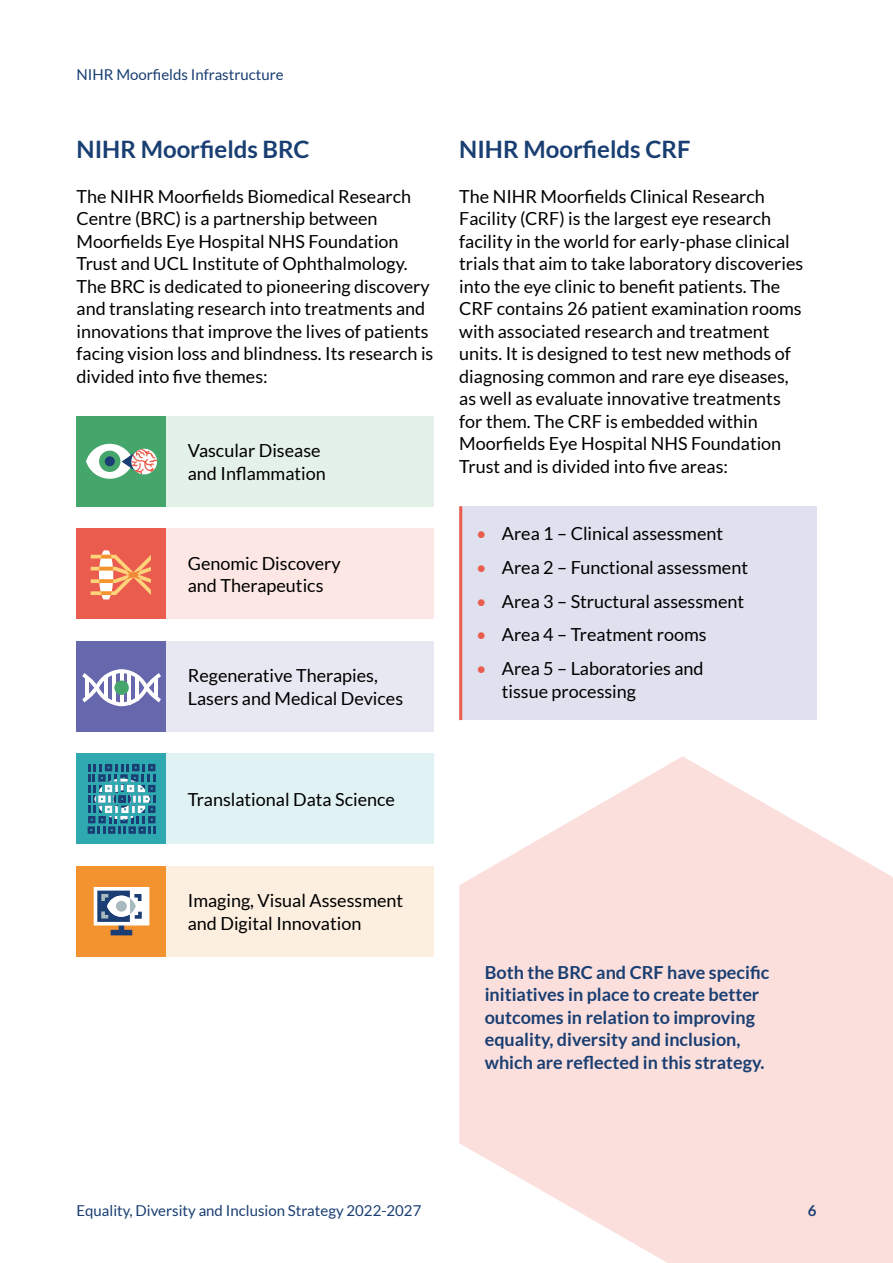
<style>
.page{position:relative;width:893px;height:1263px;background:#fff}
.page>*{position:absolute;margin:0;border:0;box-sizing:border-box;transform-origin:0 0}
.t1{font:700 24px "Lato";color:#193e72}
.t2{font:18px/22.5px "Lato";color:#000}
.t3{font:700 18px/22.5px "Lato";color:#193e72}
.t4{font:15px "Lato";color:#193e72}
.t5{font:700 15px "Lato";color:#193e72}
.s1{color:#ea5d4e}
</style>
<div class="page">
<div style="left:459px;top:506px;width:357px;height:214px;background:#e0e1ef"></div>
<hr style="left:459px;top:506px;width:3px;height:214px;background:#ea5d4e">
<svg style="left:459px;top:756px;width:434px;height:507px;fill:#fbdfdc"></svg>
<div style="left:77px;top:529px;width:90px;height:90px;background:#ea5d4e"></div>
<svg style="left:91px;top:550px;width:60px;height:49px"></svg>
<div style="left:77px;top:866px;width:90px;height:90px;background:#f29330"></div>
<div style="left:111px;top:930px;width:21px;height:5px;background:#1a3d73"></div>
<svg style="left:119px;top:925px;width:5px;height:5px"></svg>
<svg style="left:94px;top:887px;width:55px;height:38px;background:#b1bdce"></svg>
<div style="left:77px;top:641px;width:90px;height:90px;background:#6667ad"></div>
<svg style="left:82px;top:669px;width:79px;height:37px"></svg>
<div style="left:77px;top:754px;width:90px;height:90px;background:#2ea9b0"></div>
<svg style="left:88px;top:764px;width:67px;height:70px"></svg>
<svg style="left:114px;top:790px;width:17px;height:17px"></svg>
<div style="left:77px;top:416px;width:90px;height:90px;background:#45a66b"></div>
<svg style="left:86px;top:444px;width:47px;height:35px"></svg>
<div style="left:99px;top:451px;width:21px;height:21px;background:#45a66b;border-radius:50%"></div>
<div style="left:105px;top:456px;width:10px;height:10px;background:#1a3d73;border-radius:50%"></div>
<svg style="left:122px;top:449px;width:35px;height:25px"></svg>
<div style="left:167px;top:416px;width:267px;height:90px;background:#e3f1e9"></div>
<div style="left:167px;top:529px;width:267px;height:90px;background:#fce7e4"></div>
<div style="left:167px;top:641px;width:267px;height:90px;background:#e8e8f3"></div>
<div style="left:167px;top:754px;width:267px;height:90px;background:#e0f2f3"></div>
<div style="left:167px;top:866px;width:267px;height:90px;background:#fdefe0"></div>
<p class="t4" style="left:77px;top:66px;width:209px">NIHR Moorfields Infrastructure</p>
<h1 class="t1" style="left:77px;top:135px;width:235px">NIHR Moorfields BRC</h1>
<p class="t2" style="left:77px;top:185px;width:358px">The NIHR Moorfields Biomedical Research Centre (BRC) is a partnership between Moorfields Eye Hospital NHS Foundation Trust and UCL Institute of Ophthalmology.<br>The BRC is dedicated to pioneering discovery and translating research into treatments and innovations that improve the lives of patients facing vision loss and blindness. Its research is divided into five themes:</p>
<p class="t2" style="left:188px;top:439px;width:140px">Vascular Disease and Inflammation</p>
<p class="t2" style="left:188px;top:552px;width:154px">Genomic Discovery and Therapeutics</p>
<p class="t2" style="left:188px;top:664px;width:217px">Regenerative Therapies,<br>Lasers and Medical Devices</p>
<h1 class="t1" style="left:459px;top:135px;width:233px">NIHR Moorfields CRF</h1>
<p class="t2" style="left:459px;top:185px;width:346px">The NIHR Moorfields Clinical Research Facility (CRF) is the largest eye research facility in the world for early-phase clinical trials that aim to take laboratory discoveries into the eye clinic to benefit patients. The CRF contains 26 patient examination rooms with associated research and treatment units. It is designed to test new methods of diagnosing common and rare eye diseases, as well as evaluate innovative treatments for them. The CRF is embedded within Moorfields Eye Hospital NHS Foundation Trust and is divided into five areas:</p>
<p class="t2" style="left:476px;top:522px;width:248px"><span class="s1">•</span> Area 1 – Clinical assessment</p>
<p class="t2" style="left:476px;top:556px;width:273px"><span class="s1">•</span> Area 2 – Functional assessment</p>
<p class="t2" style="left:476px;top:590px;width:269px"><span class="s1">•</span> Area 3 – Structural assessment</p>
<p class="t2" style="left:476px;top:623px;width:232px"><span class="s1">•</span> Area 4 – Treatment rooms</p>
<p class="t2" style="left:502px;top:657px;width:203px;text-indent:-26px"><span class="s1">•</span> Area 5 – Laboratories and tissue processing</p>
<p class="t2" style="left:188px;top:788px;width:209px">Translational Data Science</p>
<p class="t2" style="left:188px;top:889px;width:217px">Imaging, Visual Assessment and Digital Innovation</p>
<p class="t3" style="left:485px;top:961px;width:286px">Both the BRC and CRF have specific initiatives in place to create better outcomes in relation to improving equality, diversity and inclusion, which are reflected in this strategy.</p>
<p class="t4" style="left:77px;top:1202px;width:346px">Equality, Diversity and Inclusion Strategy 2022-2027</p>
<p class="t5" style="left:808px;top:1202px;width:10px">6</p>
</div>
